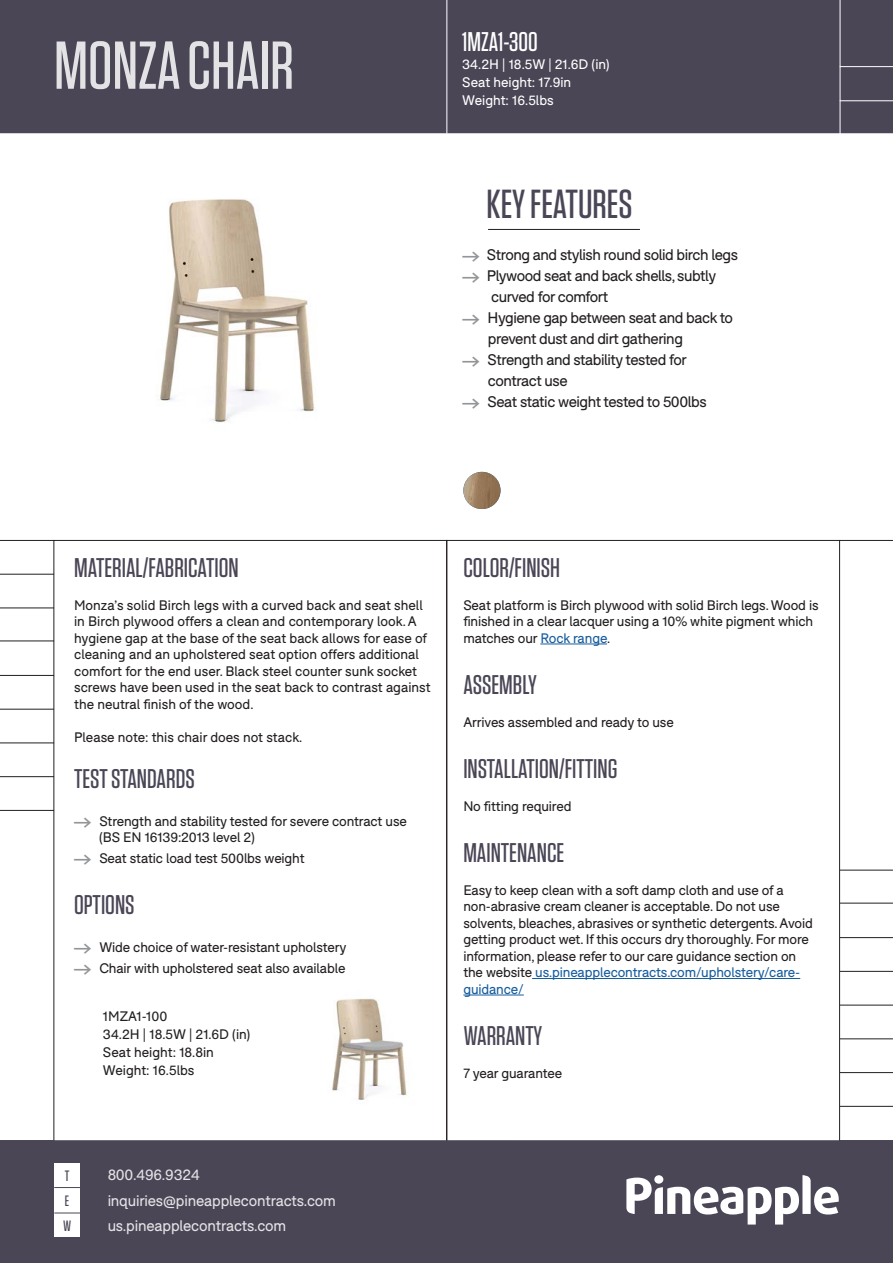
<style>
.page{position:relative;width:893px;height:1263px;background:#fff}
.page>*{position:absolute;margin:0;border:0;box-sizing:border-box;transform-origin:0 0}
.t1{font:500 67.5px "Tungsten";color:#fff}
.t2{font:500 40.5px "Tungsten";color:#4b4656}
.t3{font:500 27px "Tungsten";color:#4b4656}
.t4{font:500 27px "Tungsten";color:#fff}
.t5{font:15px "F37 Bolton";letter-spacing:-.03em;color:#231f20}
.t6{font:15px "F37 Bolton";letter-spacing:-.01em;color:#fff}
.t7{font:500 15px "Tungsten";color:#4b4656}
.t8{font:13.5px/16.5px "F37 Bolton";letter-spacing:-.01em;color:#231f20}
.t9{font:13.5px "F37 Bolton";color:#fff}
.s1{font-family:"Pinearrow";color:#939598}
.s2{font-family:"Pinearrow";font-size:15px;color:#939598}
.s3{color:#175d9e}
</style>
<div class="page">
<div style="left:1px;top:1px;width:891px;height:131px;background:#4b4656"></div>
<div style="left:0;top:0;width:893px;height:133px;border:2px solid #4b4656"></div>
<div style="left:1px;top:1141px;width:891px;height:121px;background:#4b4656"></div>
<div style="left:0;top:1140px;width:893px;height:123px;border:2px solid #4b4656"></div>
<hr style="left:840px;top:870px;width:53px;height:1px;background:#231f20">
<hr style="left:840px;top:1005px;width:53px;height:1px;background:#231f20">
<hr style="left:840px;top:937px;width:53px;height:1px;background:#231f20">
<hr style="left:840px;top:1072px;width:53px;height:1px;background:#231f20">
<hr style="left:840px;top:1038px;width:53px;height:1px;background:#231f20">
<hr style="left:840px;top:971px;width:53px;height:1px;background:#231f20">
<hr style="left:840px;top:1106px;width:53px;height:1px;background:#231f20">
<img style="left:160px;top:199px;width:155px;height:224px">
<hr style="left:540px;top:644px;width:67px;height:1px;background:#175d9e">
<hr style="left:532px;top:978px;width:268px;height:1px;background:#175d9e">
<hr style="left:463px;top:995px;width:61px;height:1px;background:#175d9e">
<hr style="left:840px;top:903px;width:53px;height:1px;background:#231f20">
<svg style="left:626px;top:1175px;width:213px;height:49px"></svg>
<div style="left:654px;top:1175px;width:9px;height:9px;background:#fff;border-radius:50%"></div>
<div style="left:54px;top:1162px;width:26px;height:25px;background:#fff"></div>
<div style="left:54px;top:1187px;width:26px;height:25px;background:#fff"></div>
<svg style="left:54px;top:1187px;width:26px;height:1px"></svg>
<hr style="left:840px;top:540px;width:53px;height:1px;background:#231f20">
<hr style="left:488px;top:229px;width:152px;height:1px;background:#231f20">
<hr style="left:840px;top:0;width:1px;height:135px;background:#fff">
<hr style="left:840px;top:66px;width:53px;height:1px;background:#fff">
<hr style="left:840px;top:100px;width:53px;height:1px;background:#fff">
<hr style="left:446px;top:0;width:1px;height:134px;background:#fff">
<hr style="left:0;top:607px;width:54px;height:1px;background:#231f20">
<hr style="left:0;top:742px;width:54px;height:1px;background:#231f20">
<hr style="left:0;top:675px;width:54px;height:1px;background:#231f20">
<hr style="left:0;top:540px;width:54px;height:1px;background:#231f20">
<hr style="left:0;top:810px;width:54px;height:1px;background:#231f20">
<hr style="left:0;top:776px;width:54px;height:1px;background:#231f20">
<hr style="left:0;top:709px;width:54px;height:1px;background:#231f20">
<hr style="left:0;top:574px;width:54px;height:1px;background:#231f20">
<hr style="left:0;top:640px;width:54px;height:1px;background:#231f20">
<div style="left:54px;top:1212px;width:26px;height:25px;background:#fff"></div>
<svg style="left:54px;top:1212px;width:26px;height:1px"></svg>
<img style="left:332px;top:998px;width:77px;height:102px">
<img style="left:463px;top:472px;width:37px;height:37px;border-radius:19px">
<h1 class="t1" style="left:54px;top:30px;width:242px">MONZA CHAIR</h1>
<p class="t4" style="left:462px;top:27px;width:77px">1MZA1-300</p>
<p class="t9" style="left:462px;top:56px;width:149px">34.2H | 18.5W | 21.6D (in)</p>
<p class="t9" style="left:462px;top:74px;width:110px">Seat height: 17.9in</p>
<p class="t9" style="left:462px;top:92px;width:93px">Weight: 16.5lbs</p>
<p class="t2" style="left:487px;top:183px;width:148px">KEY FEATURES</p>
<p class="t5" style="left:462px;top:246px;width:277px"><span class="s1">A</span> Strong and stylish round solid birch legs</p>
<p class="t5" style="left:462px;top:267px;width:255px"><span class="s1">A</span> Plywood seat and back shells, subtly</p>
<p class="t5" style="left:491px;top:288px;width:119px">curved for comfort</p>
<p class="t5" style="left:462px;top:309px;width:272px"><span class="s1">A</span> Hygiene gap between seat and back to</p>
<p class="t5" style="left:488px;top:330px;width:197px">prevent dust and dirt gathering</p>
<p class="t5" style="left:462px;top:351px;width:226px"><span class="s1">A</span> Strength and stability tested for</p>
<p class="t5" style="left:488px;top:372px;width:81px">contract use</p>
<p class="t5" style="left:462px;top:393px;width:246px"><span class="s1">A</span> Seat static weight tested to 500lbs</p>
<p class="t3" style="left:74px;top:553px;width:166px">MATERIAL/FABRICATION</p>
<p class="t8" style="left:74px;top:597px;width:358px">Monza’s solid Birch legs with a curved back and seat shell in Birch plywood offers a clean and contemporary look. A hygiene gap at the base of the seat back allows for ease of cleaning and an upholstered seat option offers additional comfort for the end user. Black steel counter sunk socket screws have been used in the seat back to contrast against the neutral finish of the wood.</p>
<p class="t8" style="left:74px;top:729px;width:230px">Please note: this chair does not stack.</p>
<p class="t3" style="left:74px;top:765px;width:122px">TEST STANDARDS</p>
<p class="t8" style="left:99px;top:813px;width:309px;text-indent:-25px"><span class="s2">A</span> Strength and stability tested for severe contract use (BS EN 16139:2013 level 2)</p>
<p class="t8" style="left:74px;top:850px;width:232px"><span class="s2">A</span> Seat static load test 500lbs weight</p>
<p class="t3" style="left:74px;top:891px;width:62px">OPTIONS</p>
<p class="t8" style="left:74px;top:939px;width:274px"><span class="s2">A</span> Wide choice of water-resistant upholstery</p>
<p class="t8" style="left:74px;top:960px;width:273px"><span class="s2">A</span> Chair with upholstered seat also available</p>
<p class="t8" style="left:103px;top:1008px;width:66px">1MZA1-100</p>
<p class="t8" style="left:103px;top:1026px;width:149px">34.2H | 18.5W | 21.6D (in)</p>
<p class="t8" style="left:103px;top:1044px;width:112px">Seat height: 18.8in</p>
<p class="t8" style="left:103px;top:1062px;width:93px">Weight: 16.5lbs</p>
<p class="t3" style="left:463px;top:553px;width:98px">COLOR/FINISH</p>
<p class="t8" style="left:463px;top:597px;width:357px">Seat platform is Birch plywood with solid Birch legs. Wood is finished in a clear lacquer using a 10% white pigment which matches our <span class="s3">Rock range</span>.</p>
<p class="t3" style="left:463px;top:670px;width:75px">ASSEMBLY</p>
<p class="t8" style="left:463px;top:714px;width:212px">Arrives assembled and ready to use</p>
<p class="t3" style="left:463px;top:754px;width:156px">INSTALLATION/FITTING</p>
<p class="t8" style="left:463px;top:798px;width:110px">No fitting required</p>
<p class="t3" style="left:463px;top:838px;width:102px">MAINTENANCE</p>
<p class="t8" style="left:463px;top:882px;width:351px">Easy to keep clean with a soft damp cloth and use of a non-abrasive cream cleaner is acceptable. Do not use solvents, bleaches, abrasives or synthetic detergents. Avoid getting product wet. If this occurs dry thoroughly. For more information, please refer to our care guidance section on the website <span class="s3">us.pineapplecontracts.com/upholstery/care&shy;guidance/</span></p>
<p class="t3" style="left:463px;top:1021px;width:80px">WARRANTY</p>
<p class="t8" style="left:463px;top:1065px;width:100px">7 year guarantee</p>
<p class="t7" style="left:65px;top:1168px;width:6px">T</p>
<p class="t6" style="left:107px;top:1166px;width:94px">800.496.9324</p>
<p class="t7" style="left:65px;top:1193px;width:6px">E</p>
<p class="t6" style="left:107px;top:1191px;width:230px">inquiries@pineapplecontracts.com</p>
<p class="t7" style="left:63px;top:1218px;width:10px">W</p>
<p class="t6" style="left:107px;top:1217px;width:180px">us.pineapplecontracts.com</p>
</div>
